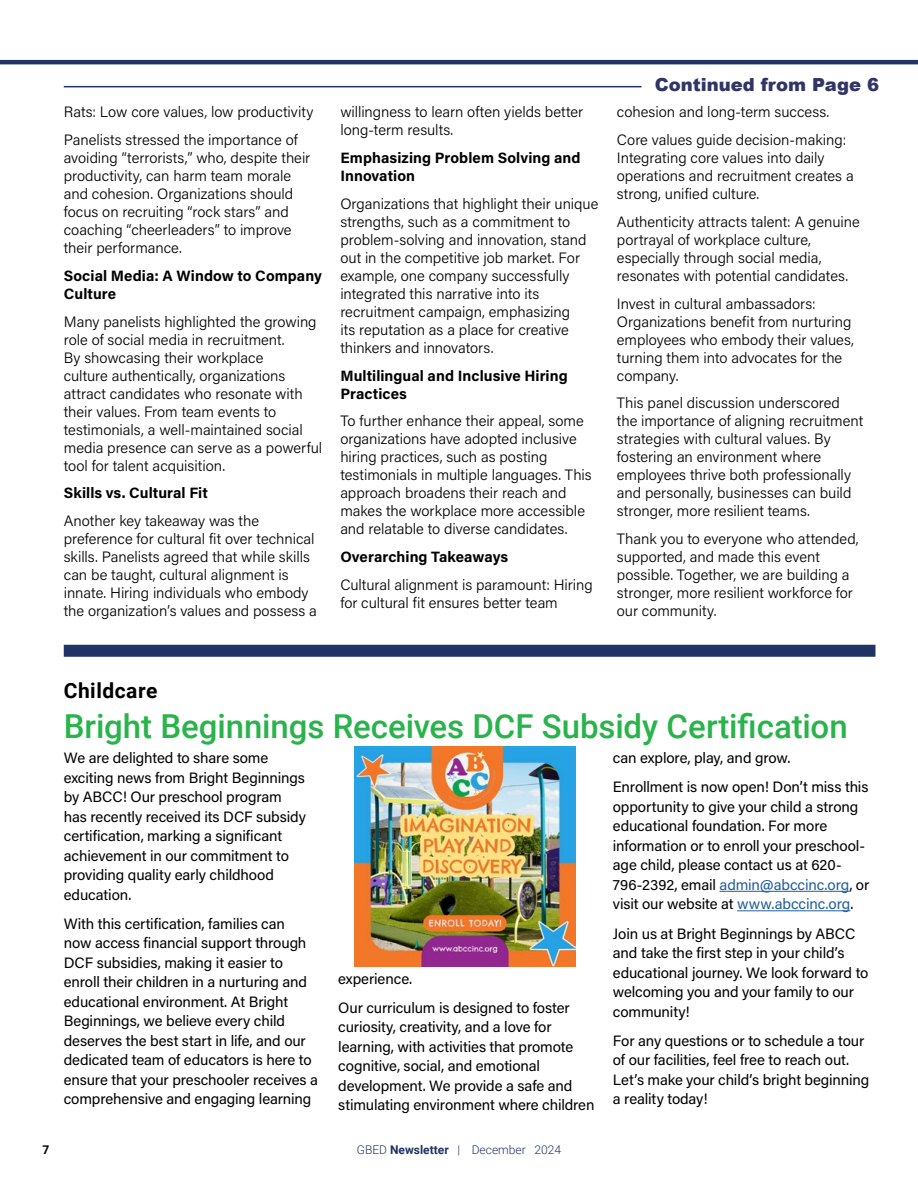
<style>
.page{position:relative;width:918px;height:1188px;background:#fff}
.page>*{position:absolute;margin:0;border:0;box-sizing:border-box;transform-origin:0 0}
.t1{font:500 33px "Roboto";letter-spacing:-.005em;color:#29b34b}
.t2{font:700 21px "Roboto";letter-spacing:.025em;color:#000}
.t3{font:900 18px "Arial";color:#336}
.t4{font:300 15px/18px "Acumin Pro";color:#000}
.t5{font:15px/19.5px "Acumin Pro";letter-spacing:-.01em;color:#000}
.t6{font:700 15px/18px "Acumin Pro";letter-spacing:.005em;color:#000}
.t7{font:300 12px "Roboto";color:#213264}
.t8{font:700 12px "Roboto";color:#000}
.s1{color:#215e9e}
.s2{font-weight:700}
</style>
<div class="page">
<hr style="left:720px;top:891px;width:129px;height:1px;background:#215e9e">
<hr style="left:737px;top:910px;width:113px;height:1px;background:#215e9e">
<img style="left:355px;top:746px;width:221px;height:221px">
<hr style="left:64px;top:86px;width:578px;height:1px;background:#213264">
<div style="left:64px;top:645px;width:811px;height:12px;background:#213264"></div>
<hr style="left:0;top:60px;width:918px;height:4px;background:#213264">
<p class="t4" style="left:64px;top:98px;width:251px;line-height:27.8px">Rats: Low core values, low productivity<br>Panelists stressed the importance of</p>
<p class="t4" style="left:64px;top:148px;width:248px">avoiding “terrorists,” who, despite their productivity, can harm team morale and cohesion. Organizations should focus on recruiting “rock stars” and coaching “cheerleaders” to improve their performance.</p>
<p class="t6" style="left:64px;top:266px;width:260px">Social Media: A Window to Company<br>Culture</p>
<p class="t4" style="left:64px;top:312px;width:260px">Many panelists highlighted the growing role of social media in recruitment.<br>By showcasing their workplace<br>culture authentically, organizations attract candidates who resonate with their values. From team events to testimonials, a well-maintained social media presence can serve as a powerful tool for talent acquisition.</p>
<p class="t6" style="left:64px;top:483px;width:146px">Skills vs. Cultural Fit</p>
<p class="t4" style="left:64px;top:511px;width:255px">Another key takeaway was the preference for cultural fit over technical skills. Panelists agreed that while skills can be taught, cultural alignment is innate. Hiring individuals who embody the organization’s values and possess a</p>
<p class="t4" style="left:340px;top:103px;width:245px">willingness to learn often yields better long-term results.</p>
<p class="t6" style="left:340px;top:148px;width:242px">Emphasizing Problem Solving and<br>Innovation</p>
<p class="t4" style="left:340px;top:194px;width:260px">Organizations that highlight their unique strengths, such as a commitment to problem-solving and innovation, stand out in the competitive job market. For example, one company successfully integrated this narrative into its recruitment campaign, emphasizing<br>its reputation as a place for creative thinkers and innovators.</p>
<p class="t6" style="left:340px;top:366px;width:229px">Multilingual and Inclusive Hiring<br>Practices</p>
<p class="t4" style="left:340px;top:412px;width:253px">To further enhance their appeal, some organizations have adopted inclusive hiring practices, such as posting testimonials in multiple languages. This approach broadens their reach and makes the workplace more accessible and relatable to diverse candidates.</p>
<p class="t6" style="left:340px;top:547px;width:169px">Overarching Takeaways</p>
<p class="t4" style="left:340px;top:575px;width:254px">Cultural alignment is paramount: Hiring for cultural fit ensures better team</p>
<p class="t3" style="left:655px;top:72px;width:226px">Continued from Page 6</p>
<p class="t4" style="left:617px;top:98px;width:231px;line-height:27.8px">cohesion and long-term success.<br>Core values guide decision-making:</p>
<p class="t4" style="left:617px;top:148px;width:238px">Integrating core values into daily operations and recruitment creates a strong, unified culture.</p>
<p class="t4" style="left:617px;top:212px;width:244px">Authenticity attracts talent: A genuine portrayal of workplace culture, especially through social media, resonates with potential candidates.</p>
<p class="t4" style="left:617px;top:294px;width:239px">Invest in cultural ambassadors:<br>Organizations benefit from nurturing employees who embody their values, turning them into advocates for the company.</p>
<p class="t4" style="left:617px;top:394px;width:248px">This panel discussion underscored the importance of aligning recruitment strategies with cultural values. By fostering an environment where employees thrive both professionally and personally, businesses can build stronger, more resilient teams.</p>
<p class="t4" style="left:617px;top:529px;width:243px">Thank you to everyone who attended, supported, and made this event possible. Together, we are building a stronger, more resilient workforce for our community.</p>
<h2 class="t2" style="left:64px;top:676px;width:95px">Childcare</h2>
<h1 class="t1" style="left:64px;top:703px;width:785px">Bright Beginnings Receives DCF Subsidy Certification</h1>
<p class="t5" style="left:64px;top:747px;width:244px">We are delighted to share some exciting news from Bright Beginnings by ABCC! Our preschool program has recently received its DCF subsidy certification, marking a significant achievement in our commitment to providing quality early childhood education.</p>
<p class="t5" style="left:64px;top:913px;width:256px">With this certification, families can<br>now access financial support through DCF subsidies, making it easier to enroll their children in a nurturing and educational environment. At Bright Beginnings, we believe every child deserves the best start in life, and our dedicated team of educators is here to ensure that your preschooler receives a comprehensive and engaging learning</p>
<p class="t5" style="left:613px;top:743px;width:257px;line-height:29.2px">can explore, play, and grow.<br>Enrollment is now open! Don’t miss this</p>
<p class="t5" style="left:613px;top:796px;width:258px">opportunity to give your child a strong educational foundation. For more information or to enroll your preschool&shy;age child, please contact us at 620- 796-2392, email <span class="s1">admin@abccinc.org</span>, or visit our website at <span class="s1">www.abccinc.org</span>.</p>
<p class="t5" style="left:613px;top:923px;width:257px">Join us at Bright Beginnings by ABCC and take the first step in your child’s educational journey. We look forward to welcoming you and your family to our community!</p>
<p class="t5" style="left:613px;top:1030px;width:258px">For any questions or to schedule a tour of our facilities, feel free to reach out.<br>Let’s make your child’s bright beginning a reality today!</p>
<p class="t5" style="left:338px;top:963px;width:233px;line-height:29.2px">experience.<br>Our curriculum is designed to foster</p>
<p class="t5" style="left:338px;top:1017px;width:258px">curiosity, creativity, and a love for learning, with activities that promote cognitive, social, and emotional development. We provide a safe and stimulating environment where children</p>
<p class="t8" style="left:43px;top:1141px;width:8px">7</p>
<p class="t7" style="left:357px;top:1141px;width:206px">GBED <span class="s2">Newsletter</span> | December 2024</p>
</div>
